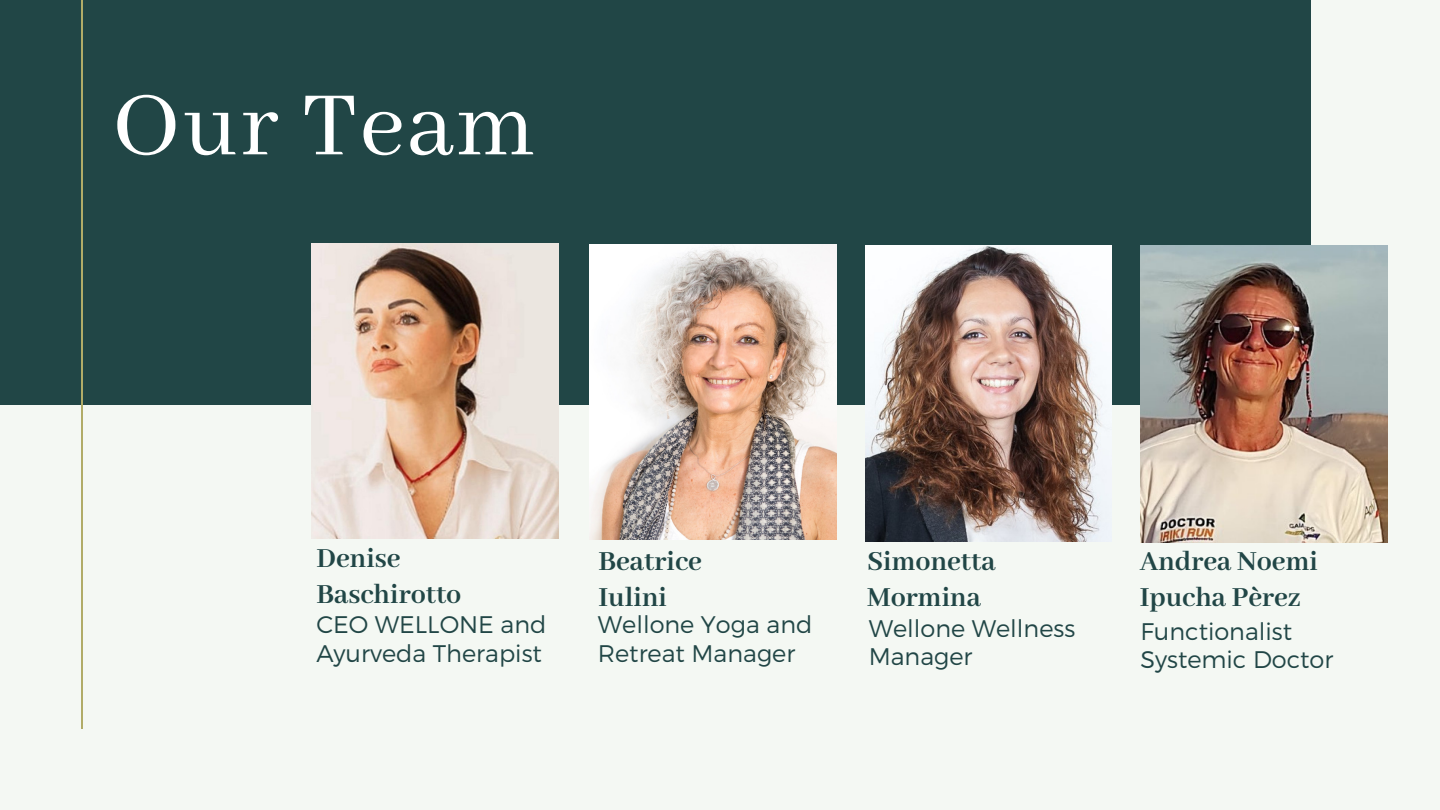
<style>
.page{position:relative;width:1440px;height:810px;background:#f4f8f3}
.page>*{position:absolute;margin:0;border:0;box-sizing:border-box;transform-origin:0 0}
.t1{font:100px "Abhaya Libre";letter-spacing:.02em;color:#fff}
.t2{font:700 30px/36px "Abhaya Libre";color:#214646}
.t3{font:300 24px/28.5px "Montserrat";color:#214646}
</style>
<div class="page">
<div style="left:0;top:0;width:1311px;height:405px;background:#214646"></div>
<img style="left:1140px;top:246px;width:247px;height:296px">
<hr style="left:81px;top:0;width:1px;height:729px;background:#b1ac68">
<img style="left:312px;top:244px;width:246px;height:294px">
<img style="left:590px;top:244px;width:247px;height:295px">
<img style="left:865px;top:245px;width:247px;height:297px">
<p class="t1" style="left:112px;top:70px;width:425px">Our Team</p>
<h2 class="t2" style="left:316px;top:542px;width:147px">Denise<br>Baschirotto</h2>
<h2 class="t3" style="left:316px;top:609px;width:232px">CEO WELLONE and<br>Ayurveda Therapist</h2>
<h2 class="t2" style="left:598px;top:545px;width:105px">Beatrice<br>Iulini</h2>
<h2 class="t3" style="left:598px;top:609px;width:216px">Wellone Yoga and<br>Retreat Manager</h2>
<p class="t2" style="left:867px;top:545px;width:130px">Simonetta<br>Mormina</p>
<p class="t3" style="left:869px;top:613px;width:208px">Wellone Wellness<br>Manager</p>
<p class="t2" style="left:1140px;top:545px;width:180px">Andrea Noemi<br>Ipucha Pèrez</p>
<p class="t3" style="left:1140px;top:616px;width:194px">Functionalist<br>Systemic Doctor</p>
</div>
